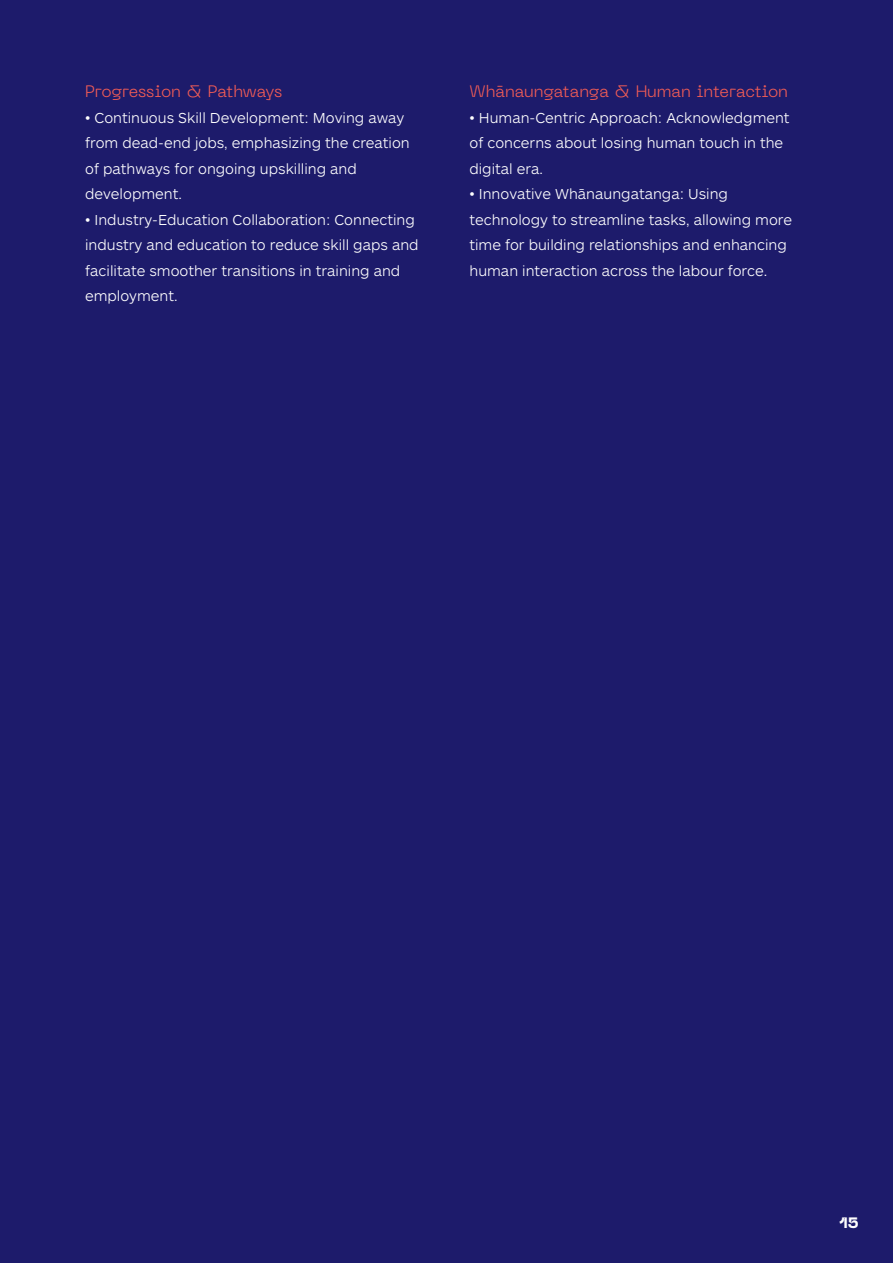
<style>
.page{position:relative;width:893px;height:1263px;background:#1d1b6b}
.page>*{position:absolute;margin:0;border:0;box-sizing:border-box;transform-origin:0 0}
.t1{font:300 16.5px "Neue Machina";letter-spacing:-.01em;color:#f15c56}
.t2{font:300 15px/25.5px "ARS Maquette Pro";color:#fff}
.t3{font:800 15px "Neue Machina";color:#fff}
</style>
<div class="page">
<p class="t1" style="left:85px;top:81px;width:199px">Progression &amp; Pathways</p>
<p class="t2" style="left:85px;top:104px;width:326px">• Continuous Skill Development: Moving away from dead-end jobs, emphasizing the creation of pathways for ongoing upskilling and</p>
<p class="t2" style="left:85px;top:181px;width:98px">development.</p>
<p class="t2" style="left:85px;top:206px;width:335px">• Industry-Education Collaboration: Connecting industry and education to reduce skill gaps and facilitate smoother transitions in training and employment.</p>
<p class="t1" style="left:469px;top:81px;width:320px">Whānaungatanga &amp; Human interaction</p>
<p class="t2" style="left:469px;top:104px;width:322px">• Human-Centric Approach: Acknowledgment of concerns about losing human touch in the digital era.</p>
<p class="t2" style="left:469px;top:181px;width:260px">• Innovative Whānaungatanga: Using</p>
<p class="t2" style="left:469px;top:206px;width:324px">technology to streamline tasks, allowing more time for building relationships and enhancing human interaction across the labour force.</p>
<p class="t3" style="left:839px;top:1213px;width:21px">15</p>
</div>
